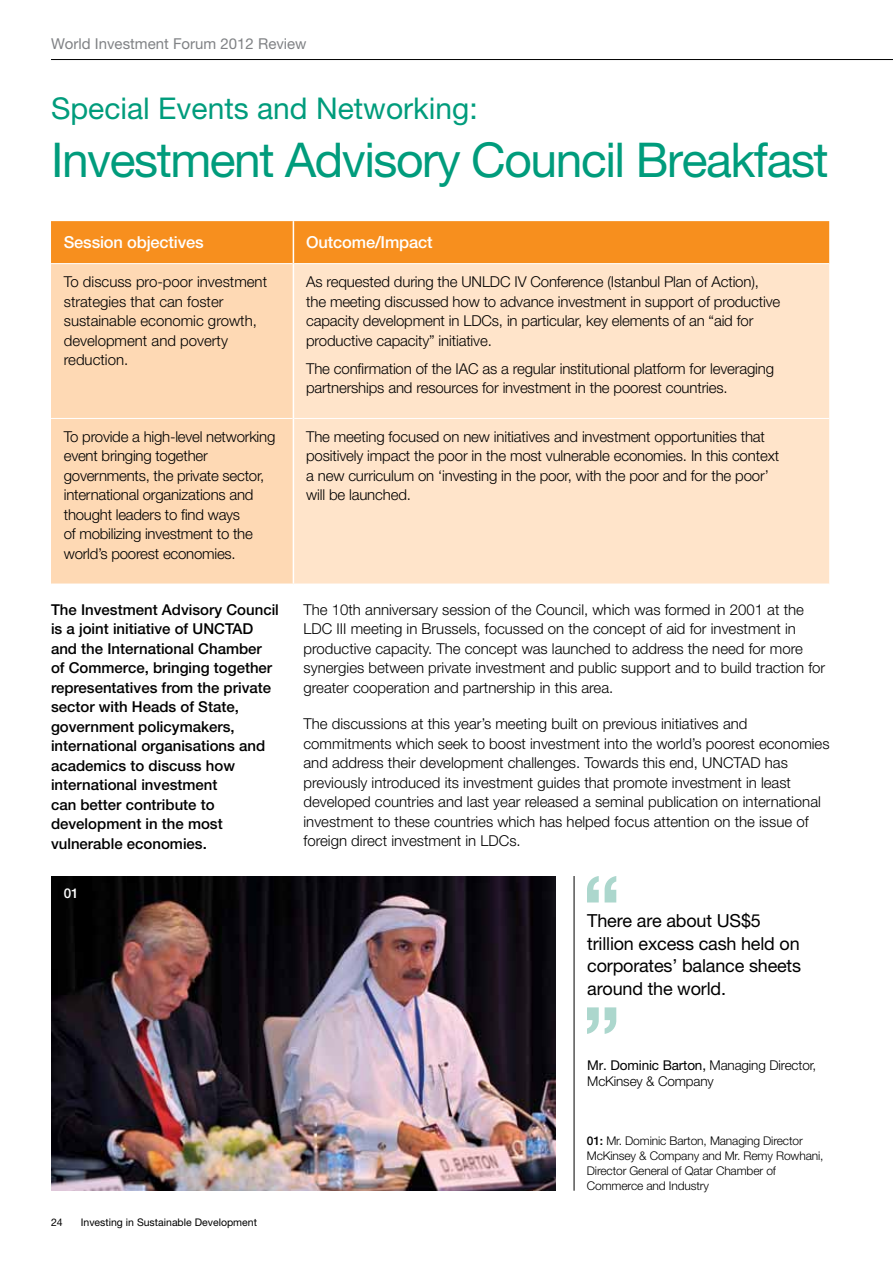
<style>
.page{position:relative;width:893px;height:1263px;background:#fff}
.page>*{position:absolute;margin:0;border:0;box-sizing:border-box;transform-origin:0 0}
.t1{font:700 82.5px "Helvetica Neue LT Pro";color:#acd7cd}
.t2{font:48px "Helvetica Neue LT Pro";letter-spacing:-.03em;color:#009c7c}
.t3{font:30px "Helvetica Neue LT Pro";color:#009c7c}
.t4{font:18px/22.5px "Helvetica Neue LT Pro";letter-spacing:-.01em;color:#000}
.t5{font:500 16.5px "Helvetica Neue LT Pro";letter-spacing:-.01em;color:#fff}
.t6{font:300 15px/19.5px "Helvetica Neue LT Pro";color:#000}
.t7{font:500 15px/19.5px "Helvetica Neue LT Pro";color:#000}
.t8{font:15px "Helvetica Neue LT Pro";color:#808285}
.t9{font:300 13.5px/16.5px "Helvetica Neue LT Pro";letter-spacing:-.01em;color:#000}
.t10{font:500 13.5px "Helvetica Neue LT Pro";color:#fff}
.t11{font:300 12px/15px "Helvetica Neue LT Pro";letter-spacing:-.01em;color:#000}
.t12{font:10.5px "Helvetica Neue LT Pro";color:#000}
.s1{font-weight:400}
.s2{font-weight:500}
</style>
<div class="page">
<hr style="left:51px;top:59px;width:842px;height:1px;background:#000">
<div style="left:51px;top:221px;width:778px;height:42px;background:#f78f1e"></div>
<div style="left:51px;top:264px;width:242px;height:319px;background:#fed9b4"></div>
<div style="left:294px;top:264px;width:535px;height:319px;background:#ffe4ca"></div>
<hr style="left:51px;top:418px;width:242px;height:1px;background:#fff">
<hr style="left:294px;top:418px;width:535px;height:1px;background:#fff">
<hr style="left:293px;top:221px;width:1px;height:43px;background:#fff">
<hr style="left:574px;top:876px;width:1px;height:315px;background:#000">
<img style="left:51px;top:876px;width:505px;height:315px">
<p class="t8" style="left:51px;top:35px;width:257px">World Investment Forum 2012 Review</p>
<h3 class="t3" style="left:51px;top:91px;width:428px">Special Events and Networking:</h3>
<h2 class="t2" style="left:51px;top:131px;width:779px">Investment Advisory Council Breakfast</h2>
<p class="t5" style="left:64px;top:233px;width:141px">Session objectives</p>
<p class="t5" style="left:306px;top:233px;width:128px">Outcome/Impact</p>
<p class="t6" style="left:64px;top:272px;width:205px">To discuss pro-poor investment strategies that can foster sustainable economic growth, development and poverty reduction.</p>
<p class="t6" style="left:306px;top:272px;width:476px">As requested during the UNLDC IV Conference (Istanbul Plan of Action), the meeting discussed how to advance investment in support of productive capacity development in LDCs, in particular, key elements of an “aid for productive capacity” initiative.</p>
<p class="t6" style="left:306px;top:358px;width:469px">The confirmation of the IAC as a regular institutional platform for leveraging partnerships and resources for investment in the poorest countries.</p>
<p class="t6" style="left:64px;top:426px;width:213px">To provide a high-level networking event bringing together governments, the private sector, international organizations and thought leaders to find ways<br>of mobilizing investment to the world’s poorest economies.</p>
<p class="t6" style="left:306px;top:426px;width:474px">The meeting focused on new initiatives and investment opportunities that positively impact the poor in the most vulnerable economies. In this context a new curriculum on ‘investing in the poor, with the poor and for the poor’ will be launched.</p>
<p class="t7" style="left:51px;top:599px;width:229px">The Investment Advisory Council is a joint initiative of UNCTAD and the International Chamber of Commerce, bringing together representatives from the private sector with Heads of State, government policymakers, international organisations and academics to discuss how international investment<br>can better contribute to development in the most vulnerable economies.</p>
<p class="t6" style="left:303px;top:599px;width:523px">The 10th anniversary session of the Council, which was formed in 2001 at the LDC III meeting in Brussels, focussed on the concept of aid for investment in productive capacity. The concept was launched to address the need for more synergies between private investment and public support and to build traction for greater cooperation and partnership in this area.</p>
<p class="t6" style="left:303px;top:714px;width:528px">The discussions at this year’s meeting built on previous initiatives and commitments which seek to boost investment into the world’s poorest economies and address their development challenges. Towards this end, UNCTAD has previously introduced its investment guides that promote investment in least developed countries and last year released a seminal publication on international investment to these countries which has helped focus attention on the issue of foreign direct investment in LDCs.</p>
<p class="t10" style="left:64px;top:885px;width:16px">01</p>
<p class="t12" style="left:51px;top:1216px;width:13px">24</p>
<p class="t12" style="left:81px;top:1216px;width:178px">Investing in Sustainable Development</p>
<h1 class="t1" style="left:583px;top:854px;width:40px">“</h1>
<p class="t4" style="left:587px;top:909px;width:215px">There are about US$5 trillion excess cash held on corporates’ balance sheets around the world.</p>
<h1 class="t1" style="left:583px;top:986px;width:40px">”</h1>
<p class="t9" style="left:587px;top:1056px;width:231px"><span class="s1">Mr. Dominic Barton,</span> Managing Director,<br>McKinsey &amp; Company</p>
<p class="t11" style="left:587px;top:1133px;width:238px"><span class="s2">01:</span> Mr. Dominic Barton, Managing Director McKinsey &amp; Company and Mr. Remy Rowhani, Director General of Qatar Chamber of Commerce and Industry</p>
</div>
